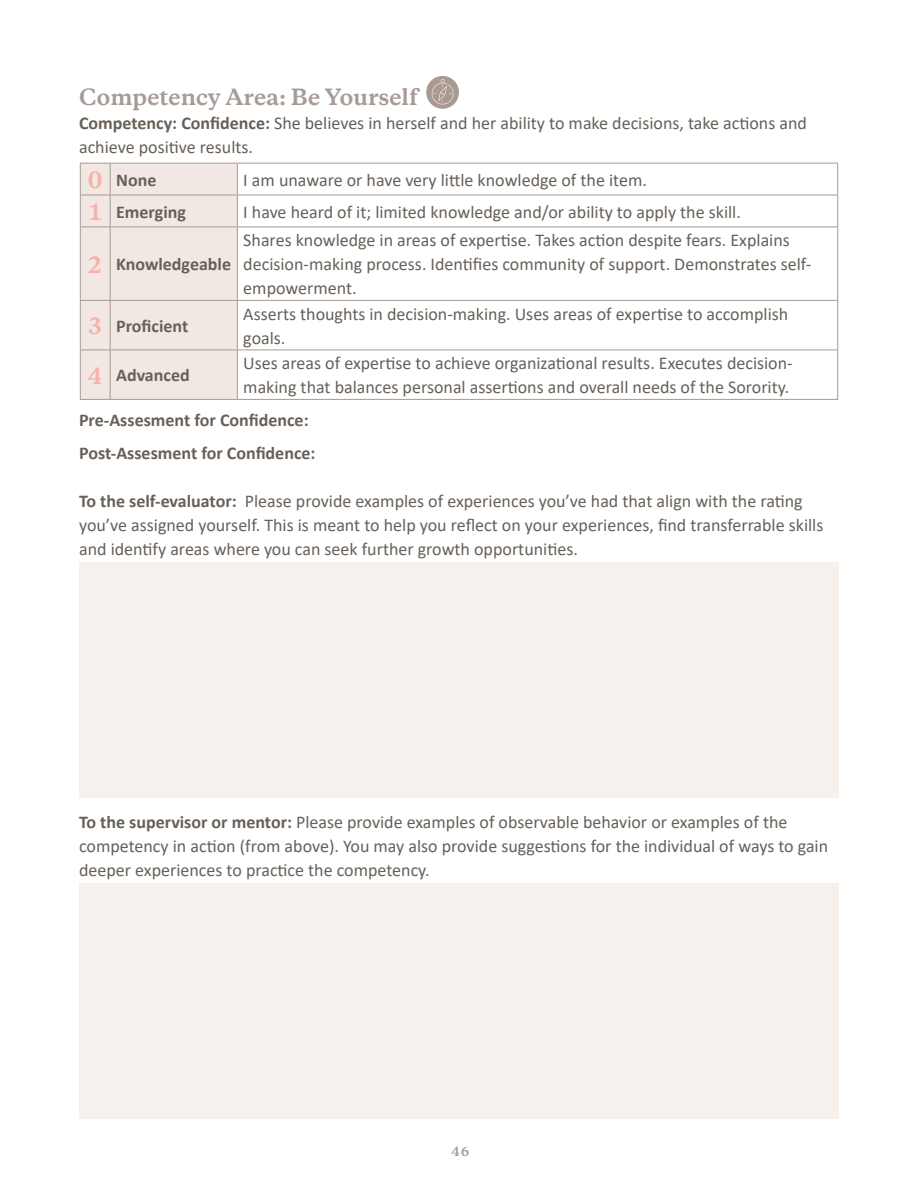
<style>
.page{position:relative;width:918px;height:1188px;background:#fff}
.page>*{position:absolute;margin:0;border:0;box-sizing:border-box;transform-origin:0 0}
.t1{font:700 21px "Copernicus";color:#a69b95}
.t2{font:18px/24px "Calibri";color:#686058}
.t3{font:700 18px/33px "Calibri";color:#686058}
.t4{font:700 12px "Copernicus";color:#a69b95}
.s1{font-weight:700}
.s2{font-family:"Copernicus";font-size:21px;color:#f8b1aa}
</style>
<div class="page">
<div style="left:426px;top:76px;width:33px;height:33px;background:#aa9993;border-radius:50%"></div>
<svg style="left:432px;top:79px;width:21px;height:25px"></svg>
<div style="left:81px;top:164px;width:156px;height:235px;background:#f1e8e3"></div>
<hr style="left:80px;top:163px;width:30px;height:1px;background:#a69b95">
<hr style="left:80px;top:164px;width:1px;height:31px;background:#a69b95">
<hr style="left:110px;top:163px;width:127px;height:1px;background:#a69b95">
<hr style="left:110px;top:164px;width:1px;height:31px;background:#a69b95">
<hr style="left:237px;top:163px;width:601px;height:1px;background:#a69b95">
<hr style="left:237px;top:164px;width:1px;height:31px;background:#a69b95">
<hr style="left:837px;top:164px;width:1px;height:31px;background:#a69b95">
<hr style="left:80px;top:195px;width:30px;height:1px;background:#a69b95">
<hr style="left:80px;top:195px;width:1px;height:32px;background:#a69b95">
<hr style="left:110px;top:195px;width:127px;height:1px;background:#a69b95">
<hr style="left:110px;top:195px;width:1px;height:32px;background:#a69b95">
<hr style="left:237px;top:195px;width:601px;height:1px;background:#a69b95">
<hr style="left:237px;top:195px;width:1px;height:32px;background:#a69b95">
<hr style="left:837px;top:195px;width:1px;height:32px;background:#a69b95">
<hr style="left:80px;top:227px;width:30px;height:1px;background:#a69b95">
<hr style="left:80px;top:227px;width:1px;height:73px;background:#a69b95">
<hr style="left:110px;top:227px;width:127px;height:1px;background:#a69b95">
<hr style="left:110px;top:227px;width:1px;height:73px;background:#a69b95">
<hr style="left:237px;top:227px;width:601px;height:1px;background:#a69b95">
<hr style="left:237px;top:227px;width:1px;height:73px;background:#a69b95">
<hr style="left:837px;top:227px;width:1px;height:73px;background:#a69b95">
<hr style="left:80px;top:300px;width:30px;height:1px;background:#a69b95">
<hr style="left:80px;top:301px;width:1px;height:49px;background:#a69b95">
<hr style="left:110px;top:300px;width:127px;height:1px;background:#a69b95">
<hr style="left:110px;top:301px;width:1px;height:49px;background:#a69b95">
<hr style="left:237px;top:300px;width:601px;height:1px;background:#a69b95">
<hr style="left:237px;top:301px;width:1px;height:49px;background:#a69b95">
<hr style="left:837px;top:301px;width:1px;height:49px;background:#a69b95">
<hr style="left:80px;top:350px;width:30px;height:1px;background:#a69b95">
<hr style="left:80px;top:350px;width:1px;height:49px;background:#a69b95">
<hr style="left:110px;top:350px;width:127px;height:1px;background:#a69b95">
<hr style="left:110px;top:350px;width:1px;height:49px;background:#a69b95">
<hr style="left:237px;top:350px;width:601px;height:1px;background:#a69b95">
<hr style="left:237px;top:350px;width:1px;height:49px;background:#a69b95">
<hr style="left:837px;top:350px;width:1px;height:49px;background:#a69b95">
<hr style="left:80px;top:399px;width:30px;height:1px;background:#a69b95">
<hr style="left:110px;top:399px;width:127px;height:1px;background:#a69b95">
<hr style="left:237px;top:399px;width:601px;height:1px;background:#a69b95">
<div style="left:79px;top:562px;width:760px;height:236px;background:#f7f1ee"></div>
<div style="left:79px;top:884px;width:760px;height:235px;background:#f7f1ee"></div>
<p class="t1" style="left:79px;top:83px;width:340px">Competency Area: Be Yourself</p>
<p class="t2" style="left:79px;top:110px;width:729px"><span class="s1">Competency: Confidence:</span> She believes in herself and her ability to make decisions, take actions and achieve positive results.</p>
<p class="t3" style="left:88px;top:163px;width:70px"><span class="s2">0</span> None</p>
<p class="t2" style="left:243px;top:167px;width:405px">I am unaware or have very little knowledge of the item.</p>
<p class="t3" style="left:88px;top:195px;width:100px"><span class="s2">1</span> Emerging</p>
<p class="t2" style="left:243px;top:199px;width:499px">I have heard of it; limited knowledge and/or ability to apply the skill.</p>
<p class="t3" style="left:88px;top:248px;width:145px"><span class="s2">2</span> Knowledgeable</p>
<p class="t2" style="left:243px;top:228px;width:570px">Shares knowledge in areas of expertise. Takes action despite fears. Explains decision-making process. Identifies community of support. Demonstrates self&shy;empowerment.</p>
<p class="t3" style="left:88px;top:309px;width:102px"><span class="s2">3</span> Proficient</p>
<p class="t2" style="left:243px;top:301px;width:546px">Asserts thoughts in decision-making. Uses areas of expertise to accomplish goals.</p>
<p class="t3" style="left:88px;top:359px;width:103px"><span class="s2">4</span> Advanced</p>
<p class="t2" style="left:243px;top:351px;width:551px">Uses areas of expertise to achieve organizational results. Executes decision&shy;making that balances personal assertions and overall needs of the Sorority.</p>
<p class="t3" style="left:79px;top:403px;width:238px">Pre-Assesment for Confidence:<br>Post-Assesment for Confidence:</p>
<p class="t2" style="left:79px;top:488px;width:746px"><span class="s1">To the self-evaluator:</span> Please provide examples of experiences you’ve had that align with the rating you’ve assigned yourself. This is meant to help you reflect on your experiences, find transferrable skills and identify areas where you can seek further growth opportunities.</p>
<p class="t2" style="left:79px;top:809px;width:751px"><span class="s1">To the supervisor or mentor:</span> Please provide examples of observable behavior or examples of the competency in action (from above). You may also provide suggestions for the individual of ways to gain deeper experiences to practice the competency.</p>
<p class="t4" style="left:452px;top:1143px;width:19px">46</p>
</div>
